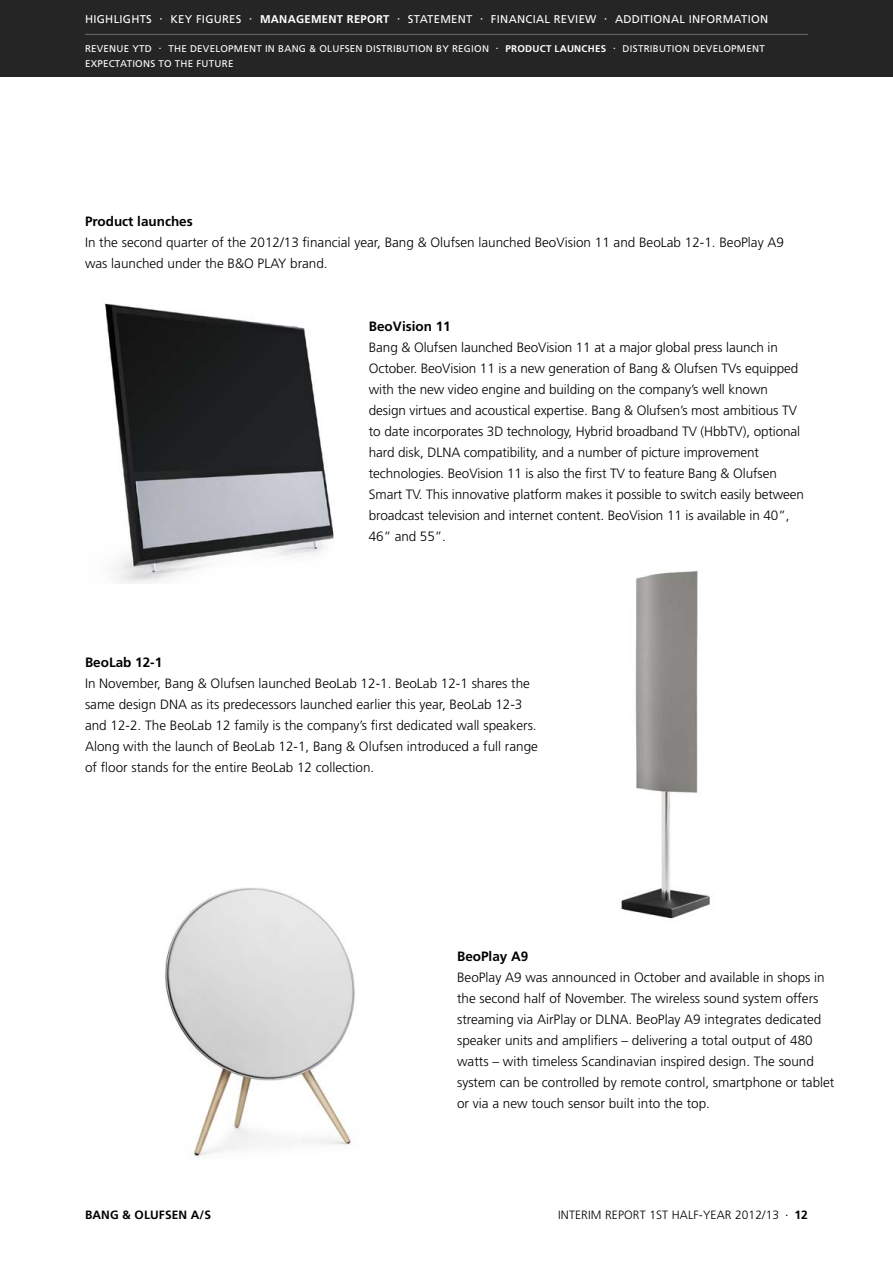
<style>
.page{position:relative;width:893px;height:1263px;background:#fff}
.page>*{position:absolute;margin:0;border:0;box-sizing:border-box;transform-origin:0 0}
.t1{font:300 13.5px/21px "Frutiger LT Std";color:#000}
.t2{font:700 13.5px "Frutiger LT Std";color:#000}
.t3{font:300 12px "Frutiger LT Std";letter-spacing:.01em;color:#000}
.t4{font:700 12px "Frutiger LT Std";letter-spacing:.01em;color:#000}
.t5{font:11.25px "Frutiger LT Std";letter-spacing:.025em;color:#fff}
.t6{font:9.75px/15px "Frutiger LT Std";letter-spacing:.025em;color:#fff}
.s1{font-size:13.5px}
.s2{font-weight:700}
.s3{font-size:12px}
.s4{font-weight:400}
</style>
<div class="page">
<img style="left:621px;top:571px;width:90px;height:348px">
<img style="left:104px;top:303px;width:230px;height:280px">
<img style="left:165px;top:888px;width:190px;height:270px">
<div style="left:0;top:0;width:893px;height:77px;background:#252525"></div>
<hr style="left:85px;top:34px;width:723px;height:1px;background:#6b6b63">
<p class="t5" style="left:85px;top:13px;width:16px">HIGHLIGHTS</p>
<p class="t5" style="left:159px;top:13px;width:610px"><span class="s1">·</span> KEY FIGURES <span class="s1">·</span> <span class="s2">MANAGEM ENT REPORT</span> <span class="s1">·</span> STATEMENT <span class="s1">·</span> FINANCIAL REVIEW <span class="s1">·</span> ADDITIONAL INFORMATION</p>
<p class="t6" style="left:85px;top:41px;width:681px">REVENUE YTD <span class="s3">·</span> THE DEVELOPMENT IN BANG &amp; OLUFSEN DISTRIBUTION BY REGION <span class="s3">·</span> <span class="s2">PRODUCT LAUNCHES</span> <span class="s3">·</span> DISTRIBUTION DEVELOPMENT<br>EXPECTATIONS TO THE FUTURE</p>
<p class="t2" style="left:85px;top:214px;width:109px">PRODUCT LAUNCHES</p>
<p class="t1" style="left:85px;top:232px;width:700px">In the second quarter of the 2012/13 financial year, Bang &amp; Olufsen launched BeoVision 11 and BeoLab 12-1. BeoPlay A9 was launched under the B&amp;O PLAY brand.</p>
<p class="t2" style="left:369px;top:319px;width:83px">BEOVISION 11</p>
<p class="t1" style="left:369px;top:337px;width:437px">Bang &amp; Olufsen launched BeoVision 11 at a major global press launch in October. BeoVision 11 is a new generation of Bang &amp; Olufsen TVs equipped with the new video engine and building on the company’s well known design virtues and acoustical expertise. Bang &amp; Olufsen’s most ambitious TV to date incorporates 3D technology, Hybrid broadband TV (HbbTV), optional hard disk, DLNA compatibility, and a number of picture improvement technologies. BeoVision 11 is also the first TV to feature Bang &amp; Olufsen Smart TV. This innovative platform makes it possible to switch easily between broadcast television and internet content. BeoVision 11 is available in 40”, 46” and 55”.</p>
<p class="t2" style="left:85px;top:655px;width:79px">BEOLAB 12-1</p>
<p class="t1" style="left:85px;top:673px;width:454px">In November, Bang &amp; Olufsen launched BeoLab 12-1. BeoLab 12-1 shares the same design DNA as its predecessors launched earlier this year, -BeoLab 12-3 and 12-2. The BeoLab 12 family is the company’s first dedicated wall speakers.<br>Along with the launch of BeoLab 12-1, Bang &amp; Olufsen introduced a full range of floor stands for the entire BeoLab 12 collection.</p>
<p class="t2" style="left:457px;top:949px;width:73px">BEOPLAY A9</p>
<p class="t1" style="left:457px;top:967px;width:379px">BeoPlay A9 was announced in October and available in shops in the second half of November. The wireless sound system offers streaming via AirPlay or DLNA. BeoPlay A9 integrates dedicated speaker units and amplifiers – delivering a total output of 480 watts – with timeless Scandinavian inspired design. The sound system can be controlled by remote control, smartphone or tablet or via a new touch sensor built into the top.</p>
<p class="t4" style="left:85px;top:1208px;width:124px">BANG &amp; OLUFSEN A/S</p>
<p class="t3" style="left:558px;top:1208px;width:11px">inter</p>
<p class="t3" style="left:588px;top:1208px;width:25px">im report</p>
<p class="t3" style="left:649px;top:1208px;width:160px">1st half-year 2012/13 <span class="s4">·</span> <span class="s2">12</span></p>
</div>
